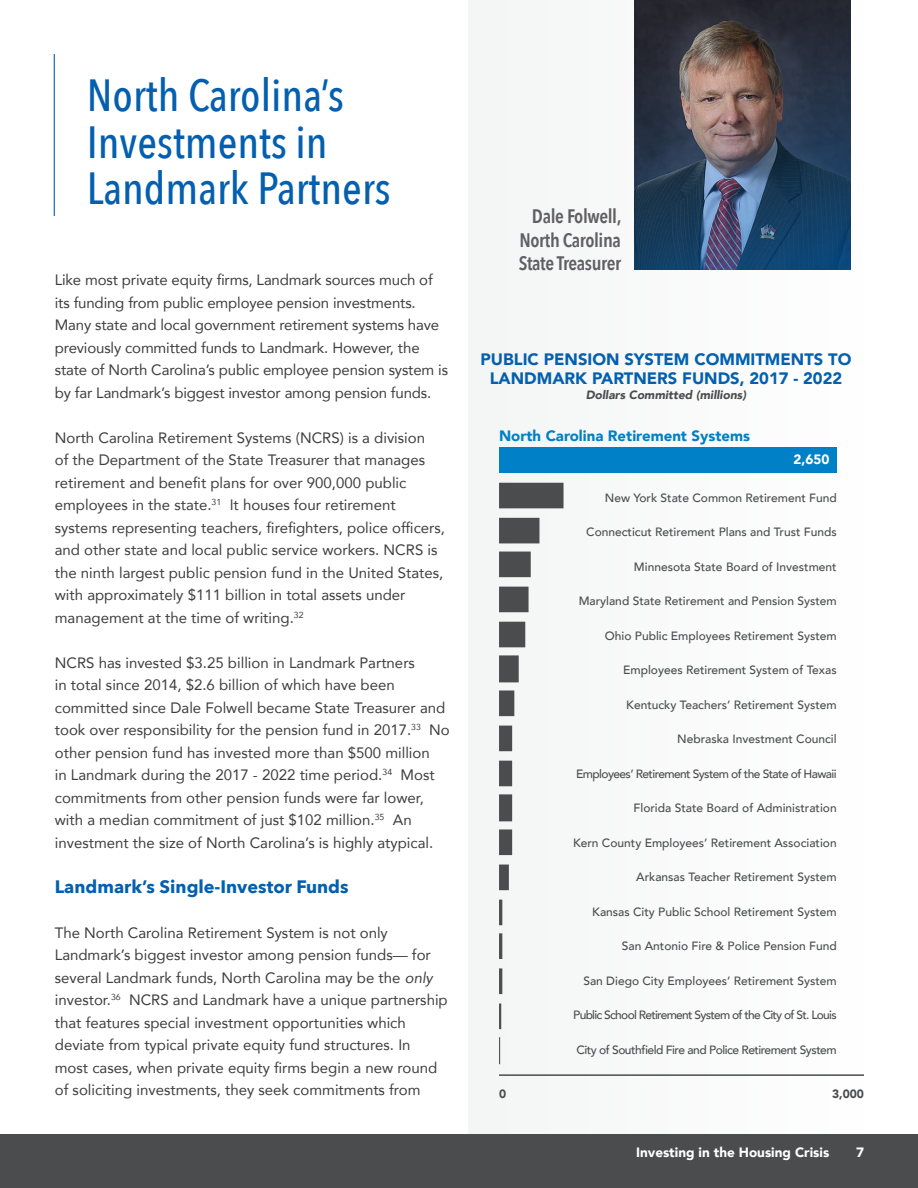
<style>
.page{position:relative;width:918px;height:1188px;background:#fff}
.page>*{position:absolute;margin:0;border:0;box-sizing:border-box;transform-origin:0 0}
.t1{font:500 45px/46.5px "Avenir Next Condensed";color:#0460af}
.Report_Body{font:600 19.5px/23.4px "Avenir Next Condensed";letter-spacing:-.02em;color:#606063}
.Report_Body-2{font:700 18px "Avenir Next";color:#0460af}
.t2{font:900 16.5px/19.8px "Avenir";color:#0460af;text-align:center}
.Report_Body-3{font:15px/22.5px "Avenir";color:#3e3e3f}
.Report_Body-4{font:900 15px "Avenir";color:#0080c7}
.Report_Body-5{font:900 13.5px "Avenir";color:#fff}
.Report_Body-6{font:500 12px "Avenir";color:#4b4c4d}
.Report_Body-7{font:500 12px "Avenir";letter-spacing:-.06em;color:#4b4c4d}
.Report_Body-8{font:500 12px "Avenir";letter-spacing:-.04em;color:#4b4c4d}
.Report_Body-9{font:500 12px "Avenir";letter-spacing:-.05em;color:#4b4c4d}
.Report_Body-10{font:italic 900 12px "Avenir";color:#4b4c4d}
.Report_Body-11{font:900 12px "Avenir";color:#4b4c4d}
.s1{font-style:italic}
</style>
<div class="page">
<div style="left:0;top:1134px;width:918px;height:54px;background:#4b4c4d"></div>
<div style="left:468px;top:0;width:396px;height:1134px;background:#f4f5f5"></div>
<hr style="left:54px;top:54px;width:1px;height:162px;background:#0460af">
<img style="left:634px;top:0;width:216px;height:270px">
<svg style="left:499px;top:483px;width:65px;height:581px"></svg>
<div style="left:499px;top:448px;width:338px;height:25px;background:#0080c7"></div>
<hr style="left:499px;top:1074px;width:365px;height:2px;background:#4b4c4d">
<p class="t1" style="left:87px;top:72px;width:305px">North Carolina’s<br>Investments in<br>Landmark Partners</p>
<p class="Report_Body-3" style="left:55px;top:268px;width:395px">Like most private equity firms, Landmark sources much of its funding from public employee pension investments.<br>Many state and local government retirement systems have previously committed funds to Landmark. However, the state of North Carolina’s public employee pension system is by far Landmark’s biggest investor among pension funds.</p>
<p class="Report_Body-3" style="left:55px;top:426px;width:392px">North Carolina Retirement Systems (NCRS) is a division<br>of the Department of the State Treasurer that manages retirement and benefit plans for over 900,000 public employees in the state.<sup>31</sup> It houses four retirement systems representing teachers, firefighters, police officers, and other state and local public service workers. NCRS is the ninth largest public pension fund in the United States, with approximately $111 billion in total assets under management at the time of writing.<sup>32</sup></p>
<p class="Report_Body-3" style="left:55px;top:651px;width:397px">NCRS has invested $3.25 billion in Landmark Partners<br>in total since 2014, $2.6 billion of which have been committed since Dale Folwell became State Treasurer and took over responsibility for the pension fund in 2017.<sup>33</sup> No other pension fund has invested more than $500 million<br>in Landmark during the 2017 - 2022 time period.<sup>34</sup> Most commitments from other pension funds were far lower, with a median commitment of just $102 million.<sup>35</sup> An investment the size of North Carolina’s is highly atypical.</p>
<p class="Report_Body-2" style="left:55px;top:871px;width:295px">Landmark’s Single-Investor Funds</p>
<p class="Report_Body-3" style="left:55px;top:921px;width:394px">The North Carolina Retirement System is not only Landmark’s biggest investor among pension funds— for several Landmark funds, North Carolina may be the <span class="s1">only </span>investor.<sup>36</sup> NCRS and Landmark have a unique partnership that features special investment opportunities which deviate from typical private equity fund structures. In<br>most cases, when private equity firms begin a new round of soliciting investments, they seek commitments from</p>
<p class="Report_Body" style="left:532px;top:204px;width:91px">Dale Folwell,</p>
<p class="Report_Body" style="left:519px;top:228px;width:104px">North Carolina<br>State Treasurer</p>
<p class="t2" style="left:481px;top:349px;width:372px">PUBLIC PENSION SYSTEM COMMITMENTS TO<br>LANDMARK PARTNERS FUNDS, 2017 - 2022</p>
<p class="Report_Body-10" style="left:586px;top:385px;width:162px">Dollars Committed (millions)</p>
<p class="Report_Body-4" style="left:499px;top:423px;width:253px">North Carolina Retirement Systems</p>
<p class="Report_Body-5" style="left:793px;top:448px;width:37px">2,650</p>
<p class="Report_Body-6" style="left:605px;top:487px;width:233px">New York State Common Retirement Fund</p>
<p class="Report_Body-6" style="left:586px;top:522px;width:252px">Connecticut Retirement Plans and Trust Funds</p>
<p class="Report_Body-6" style="left:634px;top:556px;width:204px">Minnesota State Board of Investment</p>
<p class="Report_Body-6" style="left:579px;top:591px;width:260px">Maryland State Retirement and Pension System</p>
<p class="Report_Body-6" style="left:605px;top:625px;width:233px">Ohio Public Employees Retirement System</p>
<p class="Report_Body-6" style="left:623px;top:660px;width:215px">Employees Retirement System of Texas</p>
<p class="Report_Body-6" style="left:626px;top:694px;width:212px">Kentucky Teachers’ Retirement System</p>
<p class="Report_Body-6" style="left:677px;top:729px;width:161px">Nebraska Investment Council</p>
<p class="Report_Body-9" style="left:576px;top:763px;width:262px">Employees’ Retirement System of the State of Hawaii</p>
<p class="Report_Body-6" style="left:634px;top:798px;width:205px">Florida State Board of Administration</p>
<p class="Report_Body-6" style="left:573px;top:832px;width:265px">Kern County Employees’ Retirement Association</p>
<p class="Report_Body-6" style="left:636px;top:867px;width:202px">Arkansas Teacher Retirement System</p>
<p class="Report_Body-6" style="left:592px;top:901px;width:246px">Kansas City Public School Retirement System</p>
<p class="Report_Body-6" style="left:622px;top:936px;width:216px">San Antonio Fire &amp; Police Pension Fund</p>
<p class="Report_Body-6" style="left:583px;top:970px;width:255px">San Diego City Employees’ Retirement System</p>
<p class="Report_Body-7" style="left:573px;top:1005px;width:265px">Public School Retirement System of the City of St. Louis</p>
<p class="Report_Body-8" style="left:576px;top:1039px;width:262px">City of Southfield Fire and Police Retirement System</p>
<p class="Report_Body-11" style="left:499px;top:1084px;width:9px">0</p>
<p class="Report_Body-11" style="left:832px;top:1084px;width:33px">3,000</p>
<p class="Report_Body-5" style="left:636px;top:1141px;width:195px">Investing in the Housing Crisis</p>
<p class="Report_Body-5" style="left:856px;top:1141px;width:9px">7</p>
</div>
